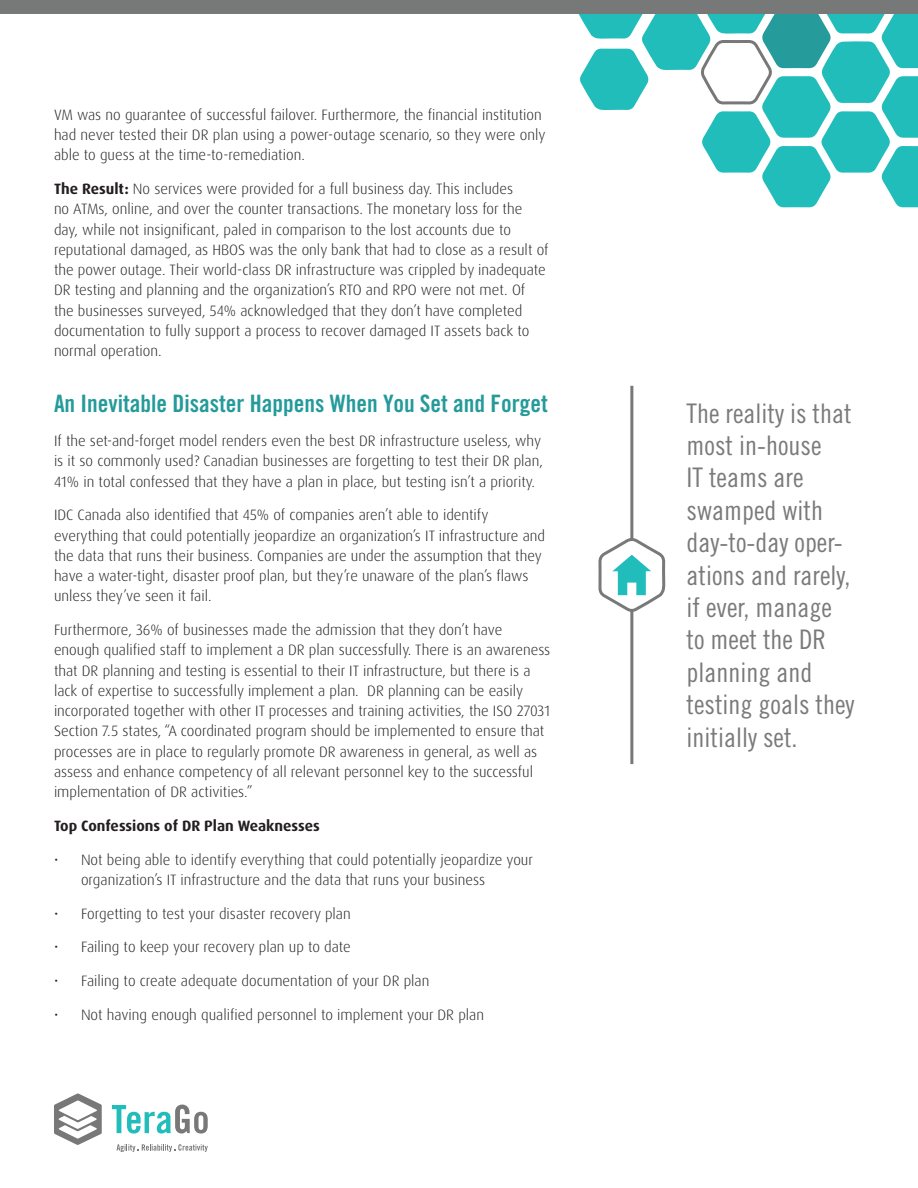
<style>
.page{position:relative;width:918px;height:1188px;background:#fff}
.page>*{position:absolute;margin:0;border:0;box-sizing:border-box;transform-origin:0 0}
.t1{font:27px/32.4px "Trade Gothic Cond Eighteen";color:#797b79}
.Body{font:24px "Trade Gothic Bold Cond Twenty";color:#259a9a}
.Body-2{font:300 15px/20.2px "Dax Pro";color:#231f20}
.Body-3{font:700 15px "Dax Pro";color:#231f20}
.s1{font-weight:700}
</style>
<div class="page">
<hr style="left:630px;top:386px;width:3px;height:378px;background:#787879">
<svg style="left:112px;top:1105px;width:96px;height:29px"></svg>
<svg style="left:54px;top:1093px;width:48px;height:52px"></svg>
<svg style="left:117px;top:1144px;width:91px;height:8px"></svg>
<svg style="left:578px;top:14px;width:339px;height:193px"></svg>
<div style="left:0;top:0;width:918px;height:14px;background:#777978"></div>
<svg style="left:598px;top:535px;width:68px;height:80px"></svg>
<p class="Body-2" style="left:54px;top:104px;width:493px">VM was no guarantee of successful failover. Furthermore, the financial institution had never tested their DR plan using a power-outage scenario, so they were only able to guess at the time-to-remediation.</p>
<p class="Body-2" style="left:54px;top:179px;width:496px"><span class="s1">The Result:</span> No services were provided for a full business day. This includes<br>no ATMs, online, and over the counter transactions. The monetary loss for the day, while not insignificant, paled in comparison to the lost accounts due to reputational damaged, as HBOS was the only bank that had to close as a result of the power outage. Their world-class DR infrastructure was crippled by inadequate DR testing and planning and the organization’s RTO and RPO were not met. Of the businesses surveyed, 54% acknowledged that they don’t have completed documentation to fully support a process to recover damaged IT assets back to normal operation.</p>
<p class="Body" style="left:54px;top:389px;width:495px">An Inevitable Disaster Happens When You Set and Forget</p>
<p class="Body-2" style="left:54px;top:431px;width:491px">If the set-and-forget model renders even the best DR infrastructure useless, why is it so commonly used? Canadian businesses are forgetting to test their DR plan,<br>41% in total confessed that they have a plan in place, but testing isn’t a priority.</p>
<p class="Body-2" style="left:54px;top:505px;width:493px">IDC Canada also identified that 45% of companies aren’t able to identify everything that could potentially jeopardize an organization’s IT infrastructure and the data that runs their business. Companies are under the assumption that they have a water-tight, disaster proof plan, but they’re unaware of the plan’s flaws unless they’ve seen it fail.</p>
<p class="Body-2" style="left:54px;top:620px;width:498px">Furthermore, 36% of businesses made the admission that they don’t have enough qualified staff to implement a DR plan successfully. There is an awareness that DR planning and testing is essential to their IT infrastructure, but there is a lack of expertise to successfully implement a plan. DR planning can be easily incorporated together with other IT processes and training activities, the ISO 27031<br>Section 7.5 states, “A coordinated program should be implemented to ensure that processes are in place to regularly promote DR awareness in general, as well as assess and enhance competency of all relevant personnel key to the successful implementation of DR activities.”</p>
<p class="Body-3" style="left:54px;top:816px;width:267px">Top Confessions of DR Plan Weaknesses</p>
<p class="Body-2" style="left:81px;top:849px;width:454px;text-indent:-27px">• Not being able to identify everything that could potentially jeopardize your organization’s IT infrastructure and the data that runs your business</p>
<p class="Body-2" style="left:54px;top:903px;width:298px">• Forgetting to test your disaster recovery plan</p>
<p class="Body-2" style="left:54px;top:937px;width:298px">• Failing to keep your recovery plan up to date</p>
<p class="Body-2" style="left:54px;top:971px;width:377px">• Failing to create adequate documentation of your DR plan</p>
<p class="Body-2" style="left:54px;top:1004px;width:432px">• Not having enough qualified personnel to implement your DR plan</p>
<p class="t1" style="left:687px;top:396px;width:169px">The reality is that most in-house<br>IT teams are swamped with day-to-day oper&shy;ations and rarely, if ever, manage to meet the DR planning and testing goals they initially set.</p>
</div>
